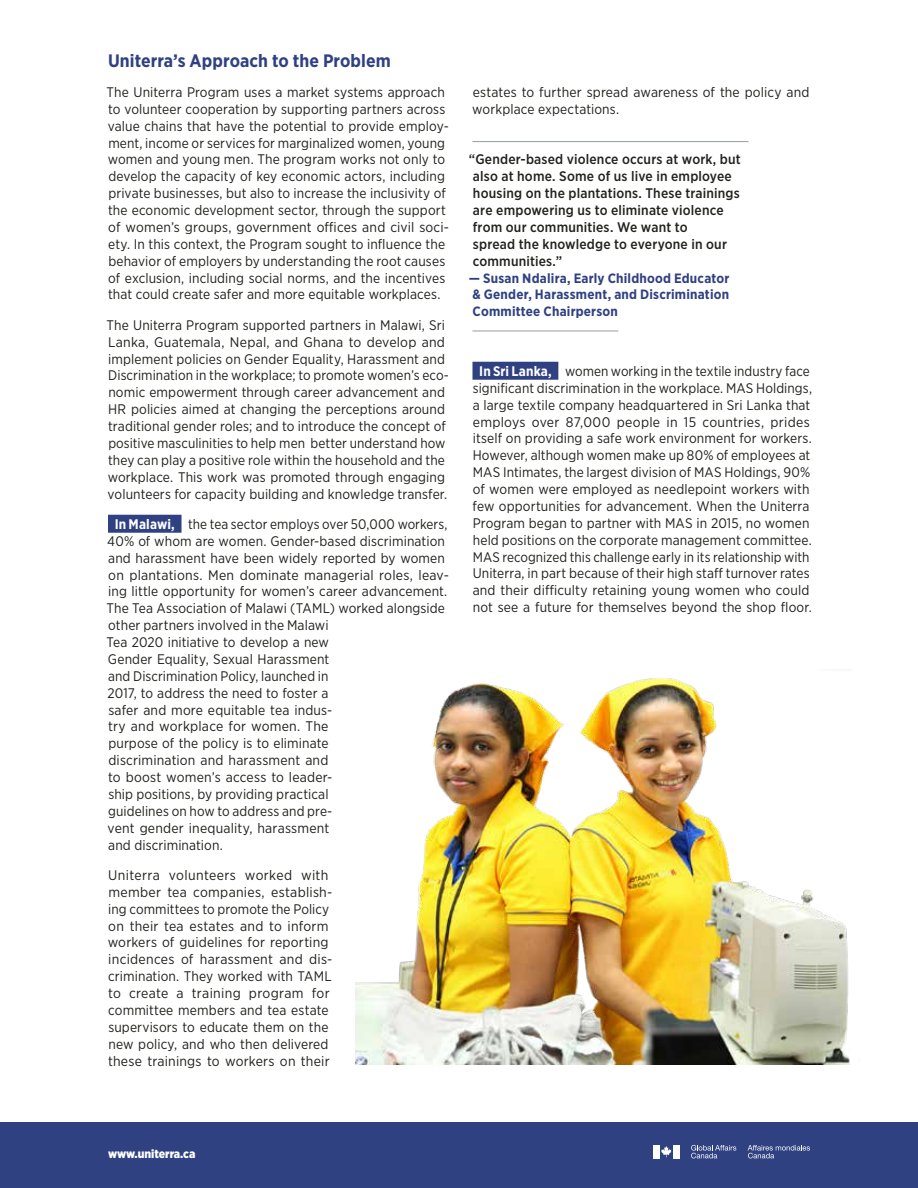
<style>
.page{position:relative;width:918px;height:1188px;background:#fff}
.page>*{position:absolute;margin:0;border:0;box-sizing:border-box;transform-origin:0 0}
.t1{font:700 18px "Gotham Narrow";letter-spacing:.005em;color:#304182}
.t2{font:13.8px/16.8px "Gotham Narrow";letter-spacing:.01em;color:#20221d}
.t3{font:500 13.8px/16.8px "Gotham Narrow";letter-spacing:.01em;color:#20221d}
.t4{font:700 13.5px/16.8px "Gotham Narrow";letter-spacing:.015em;color:#304182;text-align:justify}
.t5{font:900 12px "Gotham Narrow";color:#fff}
.s1{font-weight:700;color:#fff}
</style>
<div class="page">
<div style="left:108px;top:515px;width:74px;height:18px;background:#304182"></div>
<hr style="left:472px;top:141px;width:276px;height:1px;background:#959c9d">
<hr style="left:472px;top:331px;width:146px;height:1px;background:#959c9d">
<div style="left:472px;top:362px;width:86px;height:18px;background:#304182"></div>
<img style="left:356px;top:678px;width:494px;height:386px">
<div style="left:0;top:1122px;width:918px;height:66px;background:#304182"></div>
<svg style="left:661px;top:1146px;width:10px;height:11px"></svg>
<div style="left:653px;top:1145px;width:7px;height:13px;background:#fff"></div>
<div style="left:673px;top:1145px;width:7px;height:13px;background:#fff"></div>
<svg style="left:748px;top:1145px;width:62px;height:13px"></svg>
<svg style="left:691px;top:1145px;width:45px;height:13px"></svg>
<h1 class="t1" style="left:108px;top:49px;width:284px">Uniterra’s Approach to the Problem</h1>
<p class="t2" style="left:106px;top:83px;width:344px">The Uniterra Program uses a market systems approach to volunteer cooperation by supporting partners across value chains that have the potential to provide employ&shy;ment, income or services for marginalized women, young women and young men. The program works not only to develop the capacity of key economic actors, including private businesses, but also to increase the inclusivity of the economic development sector, through the support of women’s groups, government offices and civil soci&shy;ety. In this context, the Program sought to influence the behavior of employers by understanding the root causes of exclusion, including social norms, and the incentives that could create safer and more equitable workplaces.</p>
<p class="t2" style="left:106px;top:316px;width:344px">The Uniterra Program supported partners in Malawi, Sri Lanka, Guatemala, Nepal, and Ghana to develop and implement policies on Gender Equality, Harassment and Discrimination in the workplace; to promote women’s eco&shy;nomic empowerment through career advancement and HR policies aimed at changing the perceptions around traditional gender roles; and to introduce the concept of positive masculinities to help men better understand how they can play a positive role within the household and the workplace. This work was promoted through engaging volunteers for capacity building and knowledge transfer.</p>
<p class="t2" style="left:106px;top:515px;width:344px;text-indent:8px"><span class="s1">In Malawi,</span> the tea sector employs over 50,000 workers, 40% of whom are women. Gender-based discrimination and harassment have been widely reported by women on plantations. Men dominate managerial roles, leav&shy;ing little opportunity for women’s career advancement.<br>The Tea Association of Malawi (TAML) worked alongside other partners involved in the Malawi<br>Tea 2020 initiative to develop a new<br>Gender Equality, Sexual Harassment<br>and Discrimination Policy, launched in<br>2017, to address the need to foster a<br>safer and more equitable tea indus-<br>try and workplace for women. The<br>purpose of the policy is to eliminate<br>discrimination and harassment and<br>to boost women’s access to leader-<br>ship positions, by providing practical<br>guidelines on how to address and pre-<br>vent gender inequality, harassment<br>and discrimination.</p>
<p class="t2" style="left:108px;top:866px;width:226px">Uniterra volunteers worked with member tea companies, establish&shy;ing committees to promote the Policy on their tea estates and to inform workers of guidelines for reporting incidences of harassment and dis&shy;crimination. They worked with TAML to create a training program for committee members and tea estate supervisors to educate them on the new policy, and who then delivered these trainings to workers on their</p>
<p class="t2" style="left:472px;top:83px;width:339px">estates to further spread awareness of the policy and workplace expectations.</p>
<p class="t3" style="left:469px;top:151px;width:274px">“Gender-based violence occurs at work, but also at home. Some of us live in employee housing on the plantations. These trainings are empowering us to eliminate violence from our communities. We want to<br>spread the knowledge to everyone in our communities.”</p>
<p class="t4" style="left:469px;top:269px;width:262px">— Susan Ndalira, Early Childhood Educator &amp; Gender, Harassment, and Discrimination Committee Chairperson</p>
<p class="t2" style="left:473px;top:362px;width:341px;text-align:center"><span class="s1">In Sri Lanka,</span> women working in the textile industry face significant discrimination in the workplace. MAS Holdings, a large textile company headquartered in Sri Lanka that employs over 87,000 people in 15 countries, prides itself on providing a safe work environment for workers.<br>However, although women make up 80% of employees at MAS Intimates, the largest division of MAS Holdings, 90% of women were employed as needlepoint workers with few opportunities for advancement. When the Uniterra Program began to partner with MAS in 2015, no women held positions on the corporate management committee.<br>MAS recognized this challenge early in its relationship with Uniterra, in part because of their high staff turnover rates and their difficulty retaining young women who could not see a future for themselves beyond the shop floor.</p>
<p class="t5" style="left:108px;top:1146px;width:89px">www.uniterra.ca</p>
</div>
